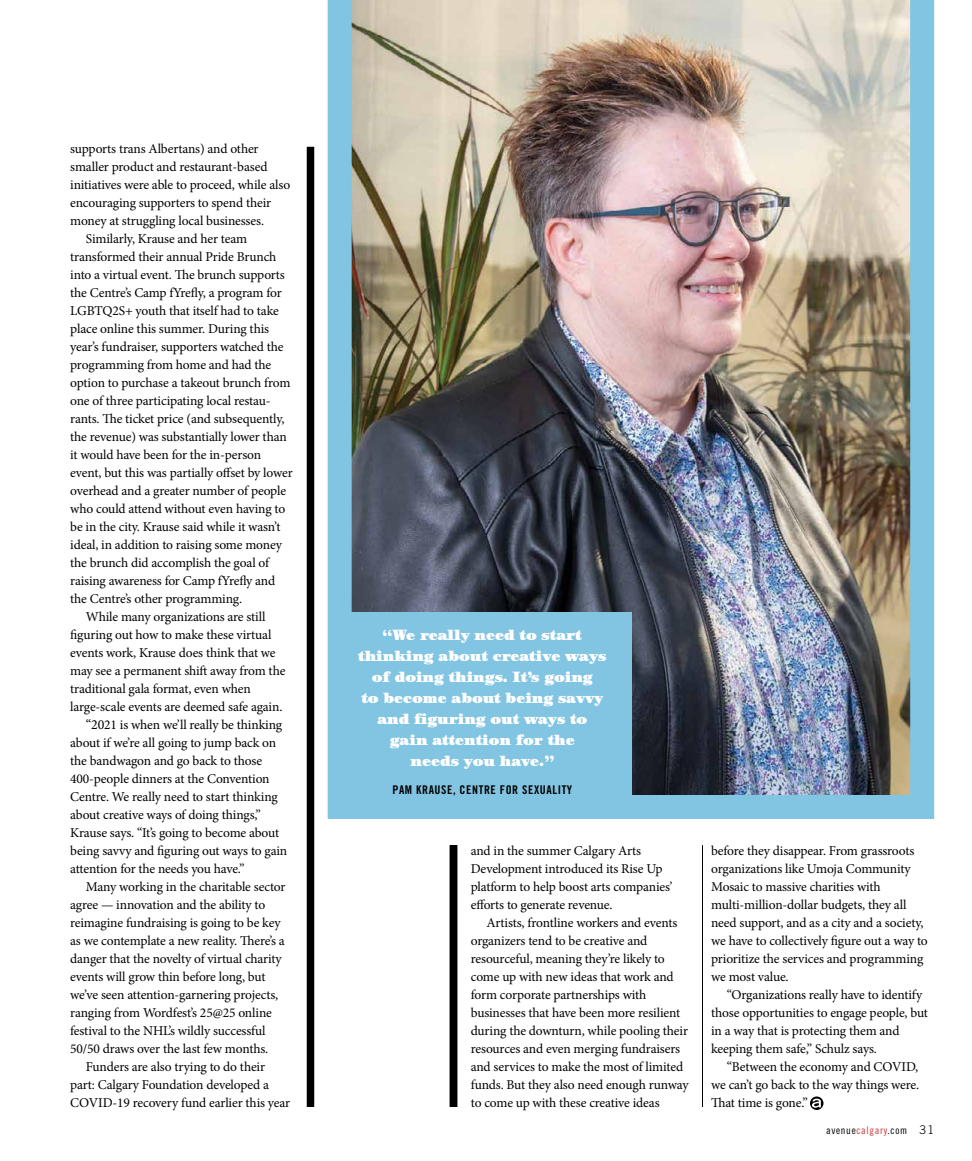
<style>
.page{position:relative;width:972px;height:1161px;background:#fff}
.page>*{position:absolute;margin:0;border:0;box-sizing:border-box;transform-origin:0 0}
.t1{font:900 15px/21px "Century";letter-spacing:-.01em;color:#fff;text-align:center}
.t2{font:13.5px/18px "Minion Pro";letter-spacing:-.01em;color:#000}
.t3{font:12px "Trade Gothic Bold Cond Twenty";letter-spacing:.05em;color:#000}
.t4{font:10.5px "Trade Gothic Cond Eighteen";letter-spacing:.065em;color:#000}
.s1{font-size:13.8px}
.s2{color:#cf3a3e}
.s3{font-family:"Trade Gothic";font-weight:300;font-size:12px}
</style>
<div class="page">
<img style="left:328px;top:0;width:606px;height:819px">
<div style="left:307px;top:147px;width:7px;height:960px;background:#000"></div>
<hr style="left:702px;top:845px;width:1px;height:262px;background:#000">
<div style="left:351px;top:613px;width:280px;height:188px;background:#81c5e2"></div>
<svg style="left:810px;top:1097px;width:14px;height:13px"></svg>
<svg style="left:812px;top:1099px;width:9px;height:9px"></svg>
<div style="left:450px;top:845px;width:7px;height:262px;background:#000"></div>
<p class="t2" style="left:70px;top:140px;width:190px">supports trans Albertans) and other</p>
<p class="t2" style="left:70px;top:158px;width:199px">smaller product and restaurant-based</p>
<p class="t2" style="left:70px;top:176px;width:222px">initiatives were able to proceed, while also</p>
<p class="t2" style="left:70px;top:194px;width:202px">encouraging supporters to spend their</p>
<p class="t2" style="left:70px;top:212px;width:195px">money at struggling local businesses.</p>
<p class="t2" style="left:86px;top:230px;width:163px">Similarly, Krause and her team</p>
<p class="t2" style="left:70px;top:248px;width:208px">transformed their annual Pride Brunch</p>
<p class="t2" style="left:70px;top:266px;width:216px">into a virtual event. The brunch supports</p>
<p class="t2" style="left:70px;top:284px;width:213px">the Centre’s Camp fYrefly, a program for</p>
<p class="t2" style="left:70px;top:302px;width:210px">LGBTQ2S+ youth that itself had to take</p>
<p class="t2" style="left:70px;top:320px;width:200px">place online this summer. During this</p>
<p class="t2" style="left:70px;top:338px;width:215px">year’s fundraiser, supporters watched the</p>
<p class="t2" style="left:70px;top:356px;width:203px">programming from home and had the</p>
<p class="t2" style="left:70px;top:374px;width:222px">option to purchase a takeout brunch from</p>
<p class="t2" style="left:70px;top:392px;width:202px">one of three participating local restau-</p>
<p class="t2" style="left:70px;top:410px;width:216px">rants. The ticket price (and subsequently,</p>
<p class="t2" style="left:70px;top:428px;width:218px">the revenue) was substantially lower than</p>
<p class="t2" style="left:70px;top:446px;width:193px">it would have been for the in-person</p>
<p class="t2" style="left:70px;top:464px;width:224px">event, but this was partially offset by lower</p>
<p class="t2" style="left:70px;top:482px;width:217px">overhead and a greater number of people</p>
<p class="t2" style="left:70px;top:500px;width:217px">who could attend without even having to</p>
<p class="t2" style="left:70px;top:518px;width:212px">be in the city. Krause said while it wasn’t</p>
<p class="t2" style="left:70px;top:536px;width:213px">ideal, in addition to raising some money</p>
<p class="t2" style="left:70px;top:554px;width:200px">the brunch did accomplish the goal of</p>
<p class="t2" style="left:70px;top:572px;width:207px">raising awareness for Camp fYrefly and</p>
<p class="t2" style="left:70px;top:590px;width:174px">the Centre’s other programming.</p>
<p class="t2" style="left:86px;top:608px;width:181px">While many organizations are still</p>
<p class="t2" style="left:70px;top:626px;width:203px">figuring out how to make these virtual</p>
<p class="t2" style="left:70px;top:644px;width:207px">events work, Krause does think that we</p>
<p class="t2" style="left:70px;top:662px;width:217px">may see a permanent shift away from the</p>
<p class="t2" style="left:70px;top:680px;width:182px">traditional gala format, even when</p>
<p class="t2" style="left:70px;top:698px;width:214px">large-scale events are deemed safe again.</p>
<p class="t2" style="left:86px;top:716px;width:198px"><span class="s1">“20</span>21 is when we’ll really be thinking</p>
<p class="t2" style="left:70px;top:734px;width:208px">about if we’re all going to jump back on</p>
<p class="t2" style="left:70px;top:752px;width:194px">the bandwagon and go back to those</p>
<p class="t2" style="left:70px;top:770px;width:201px">400-people dinners at the Convention</p>
<p class="t2" style="left:70px;top:788px;width:209px">Centre. We really need to start thinking</p>
<p class="t2" style="left:70px;top:806px;width:192px">about creative ways of doing things,”</p>
<p class="t2" style="left:70px;top:824px;width:211px">Krause says. “It’s going to become about</p>
<p class="t2" style="left:70px;top:842px;width:219px">being savvy and figuring out ways to gain</p>
<p class="t2" style="left:70px;top:860px;width:176px">attention for the needs you have.”</p>
<p class="t2" style="left:86px;top:878px;width:201px">Many working in the charitable sector</p>
<p class="t2" style="left:70px;top:896px;width:197px">agree — innovation and the ability to</p>
<p class="t2" style="left:70px;top:914px;width:212px">reimagine fundraising is going to be key</p>
<p class="t2" style="left:70px;top:932px;width:216px">as we contemplate a new reality. There’s a</p>
<p class="t2" style="left:70px;top:950px;width:213px">danger that the novelty of virtual charity</p>
<p class="t2" style="left:70px;top:968px;width:197px">events will grow thin before long, but</p>
<p class="t2" style="left:70px;top:986px;width:210px">we’ve seen attention-garnering projects,</p>
<p class="t2" style="left:70px;top:1004px;width:203px">ranging from Wordfest’s 25@25 online</p>
<p class="t2" style="left:70px;top:1022px;width:197px">festival to the NHL’s wildly successful</p>
<p class="t2" style="left:70px;top:1040px;width:200px">50/50 draws over the last few months.</p>
<p class="t2" style="left:86px;top:1058px;width:181px">Funders are also trying to do their</p>
<p class="t2" style="left:70px;top:1076px;width:200px">part: Calgary Foundation developed a</p>
<p class="t2" style="left:70px;top:1094px;width:221px">COVID-19 recovery fund earlier this year</p>
<p class="t1" style="left:358px;top:624px;width:250px">“We really need to start thinking about creative ways of doing things. It’s going<br>to become about being savvy and figuring out ways to gain attention for the<br>needs you have.”</p>
<p class="t3" style="left:392px;top:782px;width:181px">PAM KRAUSE, CENTRE FOR SEXUALITY</p>
<p class="t2" style="left:471px;top:842px;width:203px">and in the summer Calgary Arts Development introduced its Rise Up platform to help boost arts companies’ efforts to generate revenue.</p>
<p class="t2" style="left:471px;top:914px;width:219px;text-indent:16px">Artists, frontline workers and events organizers tend to be creative and resourceful, meaning they’re likely to come up with new ideas that work and form corporate partnerships with businesses that have been more resilient during the downturn, while pooling their resources and even merging fundraisers and services to make the most of limited funds. But they also need enough runway to come up with these creative ideas</p>
<p class="t2" style="left:711px;top:842px;width:218px">before they disappear. From grassroots organizations like Umoja Community Mosaic to massive charities with multi-million-dollar budgets, they all need support, and as a city and a society, we have to collectively figure out a way to prioritize the services and programming we most value.</p>
<p class="t2" style="left:711px;top:986px;width:218px;text-indent:16px">“Organizations really have to identify those opportunities to engage people, but in a way that is protecting them and keeping them safe,” Schulz says.</p>
<p class="t2" style="left:711px;top:1058px;width:210px;text-align:justify;text-indent:16px">“Between the economy and COVID, we can’t go back to the way things were.<br>That time is gone.”</p>
<p class="t4" style="left:826px;top:1124px;width:110px">avenue<span class="s2">calgary</span>.com <span class="s3">31</span></p>
</div>
